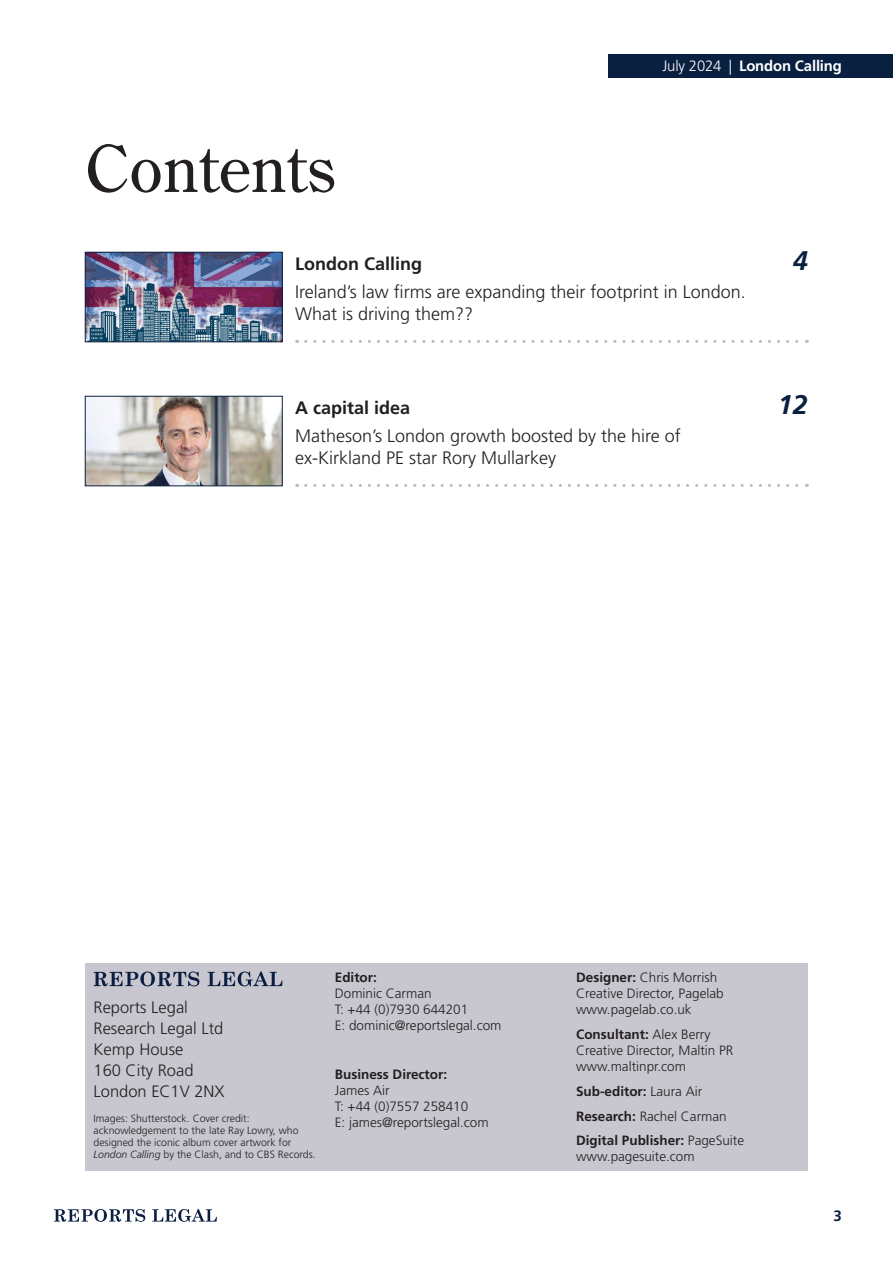
<style>
.page{position:relative;width:893px;height:1263px;background:#fff}
.page>*{position:absolute;margin:0;border:0;box-sizing:border-box;transform-origin:0 0}
.Headline{font:64.5px "Century Old Style Std";color:#231f20}
.Par_no_indent{font:italic 700 27px "Frutiger LT Std";color:#0a2040}
.Par_no_indent-2{font:300 18px/21.6px "Frutiger LT Std";color:#231f20}
.Par_no_indent-3{font:700 18px "Frutiger LT Std";color:#231f20}
.Par_no_indent-4{font:300 16.5px/21px "Frutiger LT Std";color:#231f20}
.t1{font:700 15px "Frutiger LT Std";letter-spacing:-.01em;color:#fff}
.t2{font:700 15px "Frutiger LT Std";color:#0a2040}
.Par_no_indent-5{font:300 13.5px/16.2px "Frutiger LT Std";color:#231f20}
.Par_no_indent-6{font:700 13.5px "Frutiger LT Std";color:#231f20}
.Par_no_indent-7{font:300 10.5px/12px "Frutiger LT Std";color:#231f20}
.s1{font-weight:300}
.s2{font-style:italic}
.s3{font-weight:700}
</style>
<div class="page">
<div style="left:608px;top:54px;width:285px;height:23px;background:#0a2040"></div>
<svg style="left:54px;top:1209px;width:91px;height:13px"></svg>
<svg style="left:152px;top:1209px;width:65px;height:13px"></svg>
<svg style="left:306px;top:340px;width:501px;height:3px"></svg>
<svg style="left:306px;top:484px;width:501px;height:3px"></svg>
<div style="left:85px;top:963px;width:723px;height:207px;background:#c8c6cf"></div>
<svg style="left:94px;top:971px;width:105px;height:15px"></svg>
<svg style="left:208px;top:971px;width:74px;height:15px"></svg>
<img style="left:87px;top:254px;width:193px;height:86px">
<div style="left:85px;top:252px;width:197px;height:90px;border:1px solid #0a2040"></div>
<img style="left:87px;top:398px;width:193px;height:86px">
<div style="left:85px;top:396px;width:197px;height:90px;border:1px solid #0a2040"></div>
<p class="Headline" style="left:85px;top:127px;width:252px">Contents</p>
<p class="t1" style="left:662px;top:57px;width:181px"><span class="s1">July 2024 |</span> London Calling</p>
<p class="Par_no_indent-3" style="left:295px;top:253px;width:129px">London Calling</p>
<p class="Par_no_indent" style="left:793px;top:245px;width:17px">4</p>
<p class="Par_no_indent-2" style="left:295px;top:281px;width:452px">Ireland’s law firms are expanding their footprint in London.<br>What is driving them??</p>
<p class="Par_no_indent-3" style="left:295px;top:397px;width:117px">A capital idea</p>
<p class="Par_no_indent" style="left:778px;top:389px;width:32px">12</p>
<p class="Par_no_indent-2" style="left:295px;top:425px;width:387px">Matheson’s London growth boosted by the hire of ex-Kirkland PE star Rory Mullarkey</p>
<p class="Par_no_indent-4" style="left:94px;top:997px;width:96px">Reports Legal</p>
<p class="Par_no_indent-4" style="left:94px;top:1018px;width:131px">Research Legal Ltd</p>
<p class="Par_no_indent-4" style="left:94px;top:1039px;width:101px">Kemp House<br>160 City Road</p>
<p class="Par_no_indent-4" style="left:94px;top:1081px;width:133px">London EC1V 2NX</p>
<p class="Par_no_indent-7" style="left:94px;top:1113px;width:224px">Images: Shutterstock. Cover credit: acknowledgement to the late Ray Lowry, who designed the iconic album cover artwork for <span class="s2">London Calling</span> by the Clash, and to CBS Records.</p>
<p class="Par_no_indent-6" style="left:335px;top:969px;width:44px">Editor:</p>
<p class="Par_no_indent-5" style="left:335px;top:985px;width:98px">Dominic Carman</p>
<p class="Par_no_indent-5" style="left:335px;top:1001px;width:135px">T: +44 (0)7930 644201</p>
<p class="Par_no_indent-5" style="left:335px;top:1018px;width:168px">E: dominic@reportslegal.com</p>
<p class="Par_no_indent-6" style="left:335px;top:1066px;width:114px">Business Director:</p>
<p class="Par_no_indent-5" style="left:335px;top:1082px;width:56px">James Air</p>
<p class="Par_no_indent-5" style="left:335px;top:1099px;width:135px">T: +44 (0)7557 258410</p>
<p class="Par_no_indent-5" style="left:335px;top:1115px;width:155px">E: james@reportslegal.com</p>
<p class="Par_no_indent-5" style="left:576px;top:969px;width:149px"><span class="s3">Designer:</span> Chris Morrish<br>Creative Director, Pagelab www.pagelab.co.uk</p>
<p class="Par_no_indent-5" style="left:576px;top:1026px;width:159px"><span class="s3">Consultant:</span> Alex Berry<br>Creative Director, Maltin PR www.maltinpr.com</p>
<p class="Par_no_indent-6" style="left:576px;top:1083px;width:128px">Sub-editor: <span class="s1">Laura Air</span></p>
<p class="Par_no_indent-5" style="left:576px;top:1108px;width:152px"><span class="s3">Research:</span> Rachel Carman</p>
<p class="Par_no_indent-5" style="left:576px;top:1133px;width:170px"><span class="s3">Digital Publisher:</span> PageSuite www.pagesuite.com</p>
<p class="t2" style="left:834px;top:1207px;width:10px">3</p>
</div>
